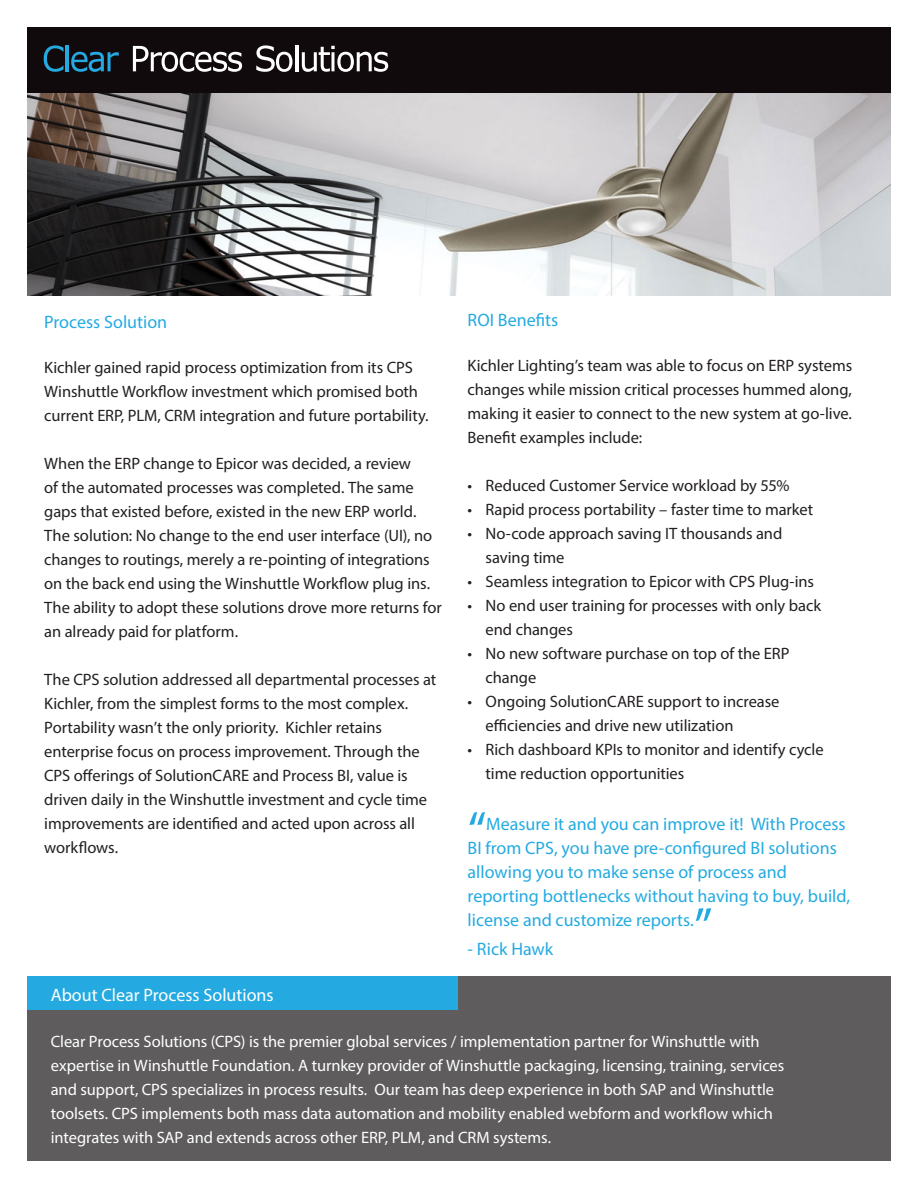
<style>
.page{position:relative;width:918px;height:1188px;background:#fff}
.page>*{position:absolute;margin:0;border:0;box-sizing:border-box;transform-origin:0 0}
.t1{font:52.5px "Myriad Pro";color:#24aae1}
.t2{font:18px/24px "Myriad Pro";color:#24aae1}
.t3{font:18px "Myriad Pro";color:#fff}
.t4{font:16.5px/24px "Myriad Pro";letter-spacing:-.005em;color:#231f20}
.t5{font:16.5px/24px "Myriad Pro";letter-spacing:-.005em;color:#fff}
</style>
<div class="page">
<div style="left:28px;top:27px;width:863px;height:66px;background:#110a0c"></div>
<svg style="left:44px;top:45px;width:19px;height:27px"></svg>
<hr style="left:66px;top:45px;width:3px;height:26px;background:#24aae1">
<svg style="left:71px;top:52px;width:48px;height:20px"></svg>
<svg style="left:133px;top:46px;width:109px;height:26px"></svg>
<svg style="left:256px;top:45px;width:36px;height:27px"></svg>
<hr style="left:295px;top:45px;width:3px;height:26px;background:#fff">
<svg style="left:302px;top:46px;width:86px;height:26px"></svg>
<div style="left:27px;top:976px;width:864px;height:185px;background:#5e5c5d"></div>
<div style="left:27px;top:976px;width:430px;height:34px;background:#24aae1"></div>
<img style="left:28px;top:94px;width:863px;height:202px">
<p class="t2" style="left:44px;top:310px;width:124px">Process Solution</p>
<p class="t4" style="left:44px;top:356px;width:386px">Kichler gained rapid process optimization from its CPS<br>Winshuttle Workflow investment which promised both current ERP, PLM, CRM integration and future portability.</p>
<p class="t4" style="left:44px;top:452px;width:399px">When the ERP change to Epicor was decided, a review<br>of the automated processes was completed. The same gaps that existed before, existed in the new ERP world.<br>The solution: No change to the end user interface (UI), no changes to routings, merely a re-pointing of integrations on the back end using the Winshuttle Workflow plug ins.<br>The ability to adopt these solutions drove more returns for an already paid for platform.</p>
<p class="t4" style="left:44px;top:668px;width:394px">The CPS solution addressed all departmental processes at<br>Kichler, from the simplest forms to the most complex.</p>
<p class="t4" style="left:44px;top:716px;width:384px">Portability wasn’t the only priority. Kichler retains enterprise focus on process improvement. Through the CPS offerings of SolutionCARE and Process BI, value is driven daily in the Winshuttle investment and cycle time improvements are identified and acted upon across all workflows.</p>
<p class="t2" style="left:468px;top:307px;width:92px">ROI Benefits</p>
<p class="t4" style="left:468px;top:353px;width:386px;text-align:justify">Kichler Lighting’s team was able to focus on ERP systems changes while mission critical processes hummed along, making it easier to connect to the new system at go-live.<br>Benefit examples include:</p>
<p class="t4" style="left:468px;top:473px;width:323px">• Reduced Customer Service workload by 55%</p>
<p class="t4" style="left:468px;top:497px;width:347px">• Rapid process portability – faster time to market</p>
<p class="t4" style="left:468px;top:521px;width:316px">• No-code approach saving IT thousands and</p>
<p class="t4" style="left:486px;top:545px;width:80px">saving time</p>
<p class="t4" style="left:468px;top:569px;width:348px">• Seamless integration to Epicor with CPS Plug-ins</p>
<p class="t4" style="left:468px;top:593px;width:355px">• No end user training for processes with only back</p>
<p class="t4" style="left:486px;top:617px;width:89px">end changes</p>
<p class="t4" style="left:468px;top:641px;width:323px">• No new software purchase on top of the ERP</p>
<p class="t4" style="left:486px;top:665px;width:52px">change</p>
<p class="t4" style="left:468px;top:689px;width:313px">• Ongoing SolutionCARE support to increase</p>
<p class="t4" style="left:486px;top:713px;width:249px">efficiencies and drive new utilization</p>
<p class="t4" style="left:468px;top:737px;width:358px">• Rich dashboard KPIs to monitor and identify cycle</p>
<p class="t4" style="left:486px;top:761px;width:200px">time reduction opportunities</p>
<p class="t1" style="left:468px;top:798px;width:20px">“</p>
<p class="t2" style="left:468px;top:812px;width:384px;text-indent:19px">Measure it and you can improve it! With Process BI from CPS, you have pre-configured BI solutions allowing you to make sense of process and reporting bottlenecks without having to buy, build, license and customize reports.</p>
<p class="t1" style="left:694px;top:894px;width:20px">”</p>
<p class="t2" style="left:468px;top:937px;width:87px">- Rick Hawk</p>
<p class="t3" style="left:51px;top:984px;width:224px">About Clear Process Solutions</p>
<p class="t5" style="left:51px;top:1029px;width:735px">Clear Process Solutions (CPS) is the premier global services / implementation partner for Winshuttle with expertise in Winshuttle Foundation. A turnkey provider of Winshuttle packaging, licensing, training, services and support, CPS specializes in process results. Our team has deep experience in both SAP and Winshuttle toolsets. CPS implements both mass data automation and mobility enabled webform and workflow which integrates with SAP and extends across other ERP, PLM, and CRM systems.</p>
</div>
